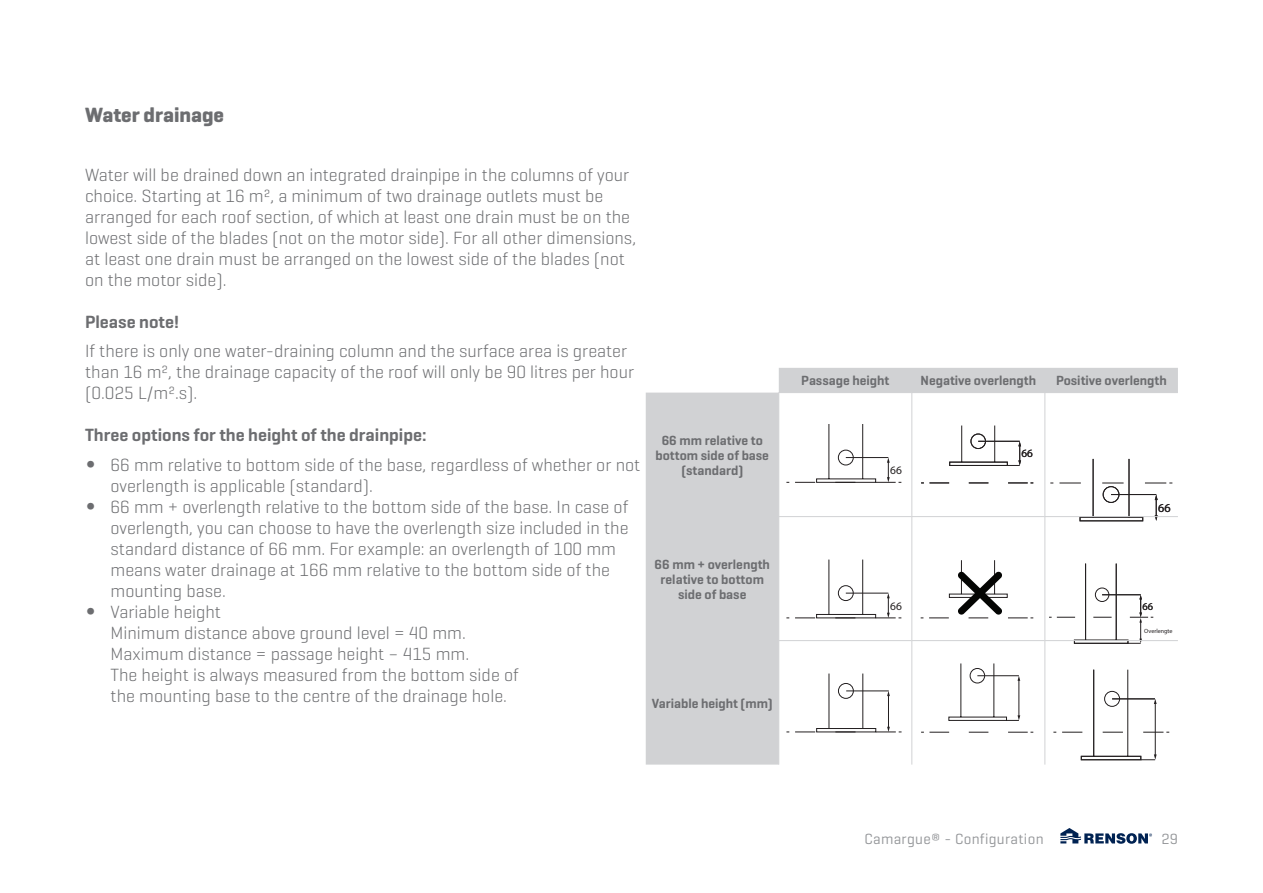
<style>
.page{position:relative;width:1263px;height:893px;background:#fff}
.page>*{position:absolute;margin:0;border:0;box-sizing:border-box;transform-origin:0 0}
.t1{font:700 21px "Geogrotesque";color:#6c6d70}
.Body{font:300 18px/21px "Geogrotesque";color:#6c6d70}
.t2{font:600 18px "Geogrotesque";color:#6c6d70}
.t3{font:15px "Geogrotesque";letter-spacing:.02em;color:#939598}
.Table_H1_Center{font:600 13.5px/15px "Geogrotesque";color:#6c6d70;text-align:center}
.t4{font:12.15px "Myriad Pro";color:#231f20}
.t5{font:11.4px "Myriad Pro";color:#231f20}
.t6{font:11.25px "Myriad Pro";color:#231f20}
.t7{font:10.35px "Myriad Pro";color:#231f20}
.t8{font:6px "Myriad Pro";color:#231f20}
.s1{font-family:"Futura Std"}
</style>
<div class="page">
<svg style="left:1060px;top:828px;width:92px;height:16px"></svg>
<svg style="left:646px;top:368px;width:532px;height:397px"></svg>
<hr style="left:778px;top:392px;width:134px;height:1px;background:#d1d2d4">
<hr style="left:778px;top:393px;width:1px;height:123px;background:#d1d2d4">
<hr style="left:912px;top:392px;width:133px;height:1px;background:#d1d2d4">
<hr style="left:911px;top:393px;width:1px;height:123px;background:#d1d2d4">
<hr style="left:1045px;top:392px;width:133px;height:1px;background:#d1d2d4">
<hr style="left:1044px;top:393px;width:1px;height:123px;background:#d1d2d4">
<hr style="left:778px;top:516px;width:134px;height:1px;background:#d1d2d4">
<hr style="left:778px;top:517px;width:1px;height:123px;background:#d1d2d4">
<hr style="left:912px;top:516px;width:133px;height:1px;background:#d1d2d4">
<hr style="left:911px;top:517px;width:1px;height:123px;background:#d1d2d4">
<hr style="left:1045px;top:516px;width:133px;height:1px;background:#d1d2d4">
<hr style="left:1044px;top:517px;width:1px;height:123px;background:#d1d2d4">
<hr style="left:778px;top:640px;width:134px;height:1px;background:#d1d2d4">
<hr style="left:778px;top:641px;width:1px;height:124px;background:#d1d2d4">
<hr style="left:912px;top:640px;width:133px;height:1px;background:#d1d2d4">
<hr style="left:911px;top:641px;width:1px;height:124px;background:#d1d2d4">
<hr style="left:1045px;top:640px;width:133px;height:1px;background:#d1d2d4">
<hr style="left:1044px;top:641px;width:1px;height:124px;background:#d1d2d4">
<h2 class="t1" style="left:85px;top:102px;width:141px">Water drainage</h2>
<p class="Body" style="left:85px;top:163px;width:553px">Water will be drained down an integrated drainpipe in the columns of your choice. Starting at 16 m², a minimum of two drainage outlets must be arranged for each roof section, of which at least one drain must be on the lowest side of the blades (not on the motor side). For all other dimensions, at least one drain must be arranged on the lowest side of the blades (not on the motor side).</p>
<h3 class="t2" style="left:85px;top:310px;width:96px">Please note!</h3>
<p class="Body" style="left:85px;top:340px;width:551px">If there is only one water-draining column and the surface area is greater than 16 m², the drainage capacity of the roof will only be 90 litres per hour (0.025 L/m².s).</p>
<h3 class="t2" style="left:85px;top:424px;width:343px">Three options for the height of the drainpipe:</h3>
<p class="Body" style="left:111px;top:453px;width:531px;text-indent:-26px"><span class="s1">•</span> 66 mm relative to bottom side of the base, regardless of whether or not overlength is applicable (standard).</p>
<p class="Body" style="left:111px;top:495px;width:519px;text-indent:-26px"><span class="s1">•</span> 66 mm + overlength relative to the bottom side of the base. In case of overlength, you can choose to have the overlength size included in the standard distance of 66 mm. For example: an overlength of 100 mm means water drainage at 166 mm relative to the bottom side of the mounting base.</p>
<p class="Body" style="left:111px;top:600px;width:410px;text-indent:-26px"><span class="s1">•</span> Variable height<br>Minimum distance above ground level = 40 mm.<br>Maximum distance = passage height – 415 mm.<br>The height is always measured from the bottom side of the mounting base to the centre of the drainage hole.</p>
<p class="Table_H1_Center" style="left:655px;top:432px;width:115px">66 mm relative to bottom side of base</p>
<p class="Table_H1_Center" style="left:681px;top:462px;width:63px">(standard)</p>
<p class="Table_H1_Center" style="left:655px;top:556px;width:117px">66 mm + overlength relative to bottom side of base</p>
<p class="Table_H1_Center" style="left:652px;top:695px;width:123px">Variable height (mm)</p>
<p class="Table_H1_Center" style="left:801px;top:373px;width:90px">Passage height</p>
<p class="Table_H1_Center" style="left:920px;top:373px;width:117px">Negative overlength</p>
<p class="Table_H1_Center" style="left:1056px;top:373px;width:112px">Positive overlength</p>
<p class="t5" style="left:890px;top:463px;width:13px">66</p>
<p class="t6" style="left:1021px;top:447px;width:13px">66</p>
<p class="t4" style="left:1158px;top:500px;width:14px">66</p>
<p class="t5" style="left:890px;top:599px;width:13px">66</p>
<p class="t7" style="left:1142px;top:600px;width:12px">66</p>
<p class="t8" style="left:1144px;top:628px;width:30px">Overlengte</p>
<p class="t3" style="left:864px;top:829px;width:181px">Camargue® - Configuration</p>
<p class="t3" style="left:1161px;top:829px;width:18px">29</p>
</div>
